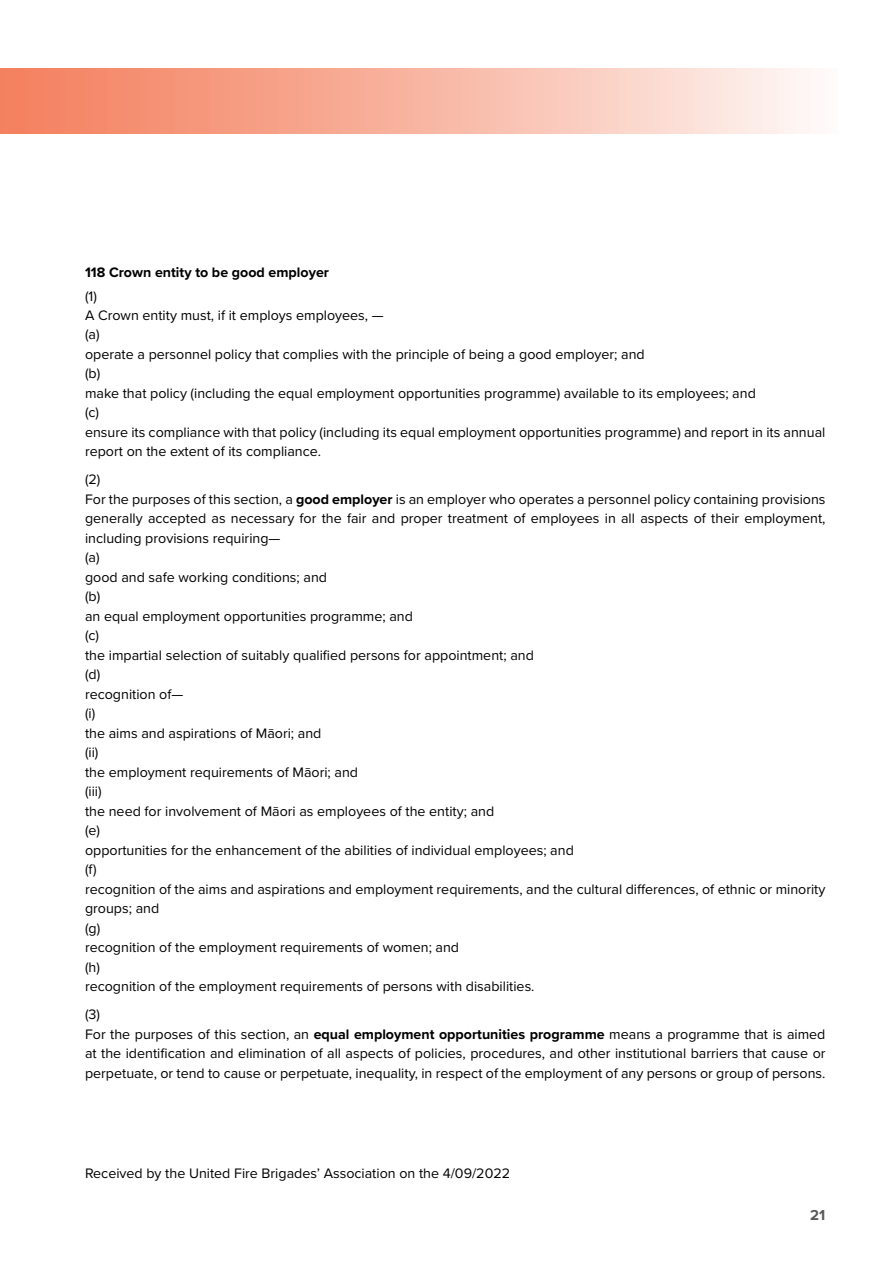
<style>
.page{position:relative;width:893px;height:1263px;background:#fff}
.page>*{position:absolute;margin:0;border:0;box-sizing:border-box;transform-origin:0 0}
.t1{font:700 15px "Proxima Nova";color:#58595b}
.t2{font:14.25px/19.5px "Proxima Nova";color:#000}
.t3{font:700 14.25px "Proxima Nova";color:#000}
.s1{font-weight:700}
</style>
<div class="page">
<div style="left:0;top:68px;width:838px;height:66px;background:linear-gradient(to right,#f37a57,#fef6f4)"></div>
<p class="t3" style="left:85px;top:261px;width:245px">118 Crown entity to be good employer</p>
<p class="t2" style="left:85px;top:285px;width:742px">(1)<br>A Crown entity must, if it employs employees, —<br>(a)<br>operate a personnel policy that complies with the principle of being a good employer; and<br>(b)<br>make that policy (including the equal employment opportunities programme) available to its employees; and<br>(c)<br>ensure its compliance with that policy (including its equal employment opportunities programme) and report in its annual report on the extent of its compliance.</p>
<p class="t2" style="left:85px;top:469px;width:742px">(2)<br>For the purposes of this section, a <span class="s1">good employer</span> is an employer who operates a personnel policy containing provisions generally accepted as necessary for the fair and proper treatment of employees in all aspects of their employment, including provisions requiring—<br>(a)<br>good and safe working conditions; and<br>(b)<br>an equal employment opportunities programme; and<br>(c)<br>the impartial selection of suitably qualified persons for appointment; and<br>(d)<br>recognition of—<br>(i)<br>the aims and aspirations of Māori; and<br>(ii)<br>the employment requirements of Māori; and<br>(iii)<br>the need for involvement of Māori as employees of the entity; and<br>(e)<br>opportunities for the enhancement of the abilities of individual employees; and<br>(f)<br>recognition of the aims and aspirations and employment requirements, and the cultural differences, of ethnic or minority groups; and<br>(g)<br>recognition of the employment requirements of women; and<br>(h)<br>recognition of the employment requirements of persons with disabilities.</p>
<p class="t2" style="left:85px;top:1004px;width:742px">(3)<br>For the purposes of this section, an <span class="s1">equal employment opportunities programme</span> means a programme that is aimed at the identification and elimination of all aspects of policies, procedures, and other institutional barriers that cause or perpetuate, or tend to cause or perpetuate, inequality, in respect of the employment of any persons or group of persons.</p>
<p class="t2" style="left:85px;top:1162px;width:427px">Received by the United Fire Brigades’ Association on the 4/09/2022</p>
<p class="t1" style="left:810px;top:1204px;width:17px">21</p>
</div>
